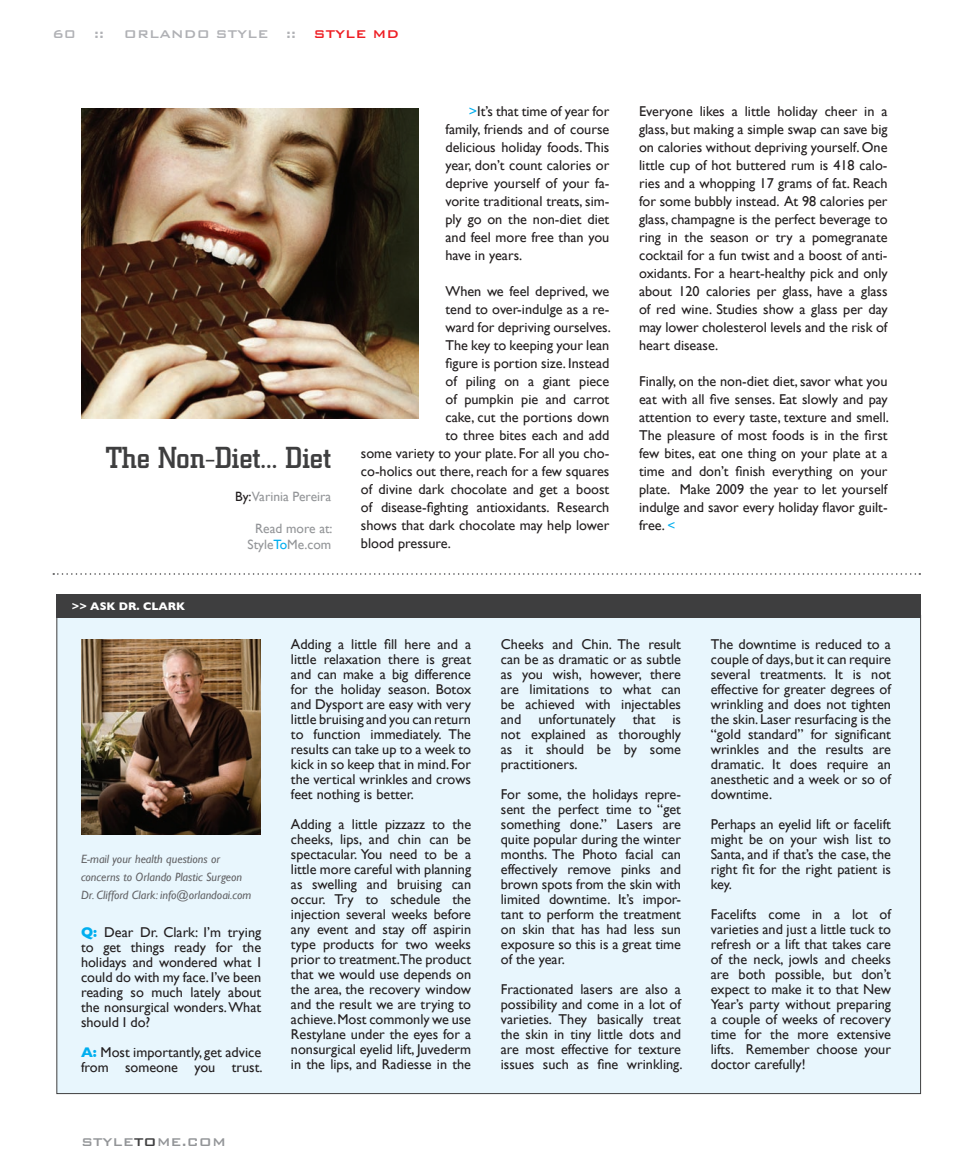
<style>
.page{position:relative;width:972px;height:1175px;background:#fff}
.page>*{position:absolute;margin:0;border:0;box-sizing:border-box;transform-origin:0 0}
.t1{font:500 30px "City";color:#3e3e3f}
.t2{font:500 15px "Bank Gothic";color:#b0b1b5}
.t3{font:500 15px "Bank Gothic";color:#939598}
.t4{font:14.25px/15px "Gill Sans";color:#231f20;text-align:justify}
.t5{font:13.5px "Gill Sans";color:#939598}
.t6{font:italic 12px "Gill Sans";color:#636366}
.t7{font:700 11.25px "Gill Sans";color:#fff}
.s1{color:#ee1d23}
.s2{color:#231f20}
.s3{color:#00aeef}
.s4{font-size:13.5px;color:#00aeef}
.s5{font-weight:700;color:#00aeef}
.s6{color:#3e3e3f}
</style>
<div class="page">
<img style="left:81px;top:108px;width:337px;height:310px">
<svg style="left:53px;top:573px;width:867px;height:1px"></svg>
<div style="left:56px;top:615px;width:865px;height:479px;background:#e8f6fd;border:1px solid #3e3e3f"></div>
<img style="left:81px;top:639px;width:180px;height:195px">
<div style="left:56px;top:594px;width:865px;height:23px;background:#3e3e3f"></div>
<p class="t2" style="left:52px;top:26px;width:53px">60 ::</p>
<p class="t2" style="left:124px;top:26px;width:277px">orlando style :: <span class="s1">style md</span></p>
<p class="t1" style="left:106px;top:441px;width:226px">The Non-Diet... Diet</p>
<p class="t5" style="left:235px;top:488px;width:98px"><span class="s2">By:</span>Varinia Pereira</p>
<p class="t5" style="left:255px;top:521px;width:79px">Read more at:</p>
<p class="t5" style="left:248px;top:537px;width:85px">Style<span class="s3">To</span>Me.com</p>
<p class="t7" style="left:72px;top:599px;width:115px">&gt;&gt; ASK DR. CLARK</p>
<p class="t4" style="left:446px;top:102px;width:165px;line-height:18px;text-indent:23px"><span class="s3">&gt;</span>It’s that time of year for family, friends and of course delicious holiday foods. This year, don’t count calories or deprive yourself of your fa&shy;vorite traditional treats, sim&shy;ply go on the non-diet diet and feel more free than you have in years.</p>
<p class="t4" style="left:446px;top:283px;width:165px">When we feel deprived, we</p>
<p class="t4" style="left:446px;top:301px;width:165px">tend to over-indulge as a re-</p>
<p class="t4" style="left:446px;top:319px;width:167px">ward for depriving ourselves.</p>
<p class="t4" style="left:446px;top:337px;width:165px">The key to keeping your lean</p>
<p class="t4" style="left:446px;top:355px;width:165px">figure is portion size. Instead</p>
<p class="t4" style="left:446px;top:373px;width:165px">of piling on a giant piece</p>
<p class="t4" style="left:446px;top:391px;width:165px">of pumpkin pie and carrot</p>
<p class="t4" style="left:446px;top:409px;width:165px">cake, cut the portions down</p>
<p class="t4" style="left:446px;top:427px;width:165px">to three bites each and add</p>
<p class="t4" style="left:361px;top:445px;width:250px">some variety to your plate. For all you cho-</p>
<p class="t4" style="left:361px;top:463px;width:250px">co-holics out there, reach for a few squares</p>
<p class="t4" style="left:361px;top:481px;width:250px">of divine dark chocolate and get a boost</p>
<p class="t4" style="left:361px;top:499px;width:250px">of disease-fighting antioxidants. Research</p>
<p class="t4" style="left:361px;top:517px;width:250px">shows that dark chocolate may help lower</p>
<p class="t4" style="left:361px;top:535px;width:92px">blood pressure.</p>
<p class="t4" style="left:639px;top:102px;width:250px;line-height:18px">Everyone likes a little holiday cheer in a glass, but making a simple swap can save big on calories without depriving yourself. One little cup of hot buttered rum is 418 calo&shy;ries and a whopping 17 grams of fat. Reach for some bubbly instead. At 98 calories per glass, champagne is the perfect beverage to ring in the season or try a pomegranate cocktail for a fun twist and a boost of anti&shy;oxidants. For a heart-healthy pick and only about 120 calories per glass, have a glass of red wine. Studies show a glass per day may lower cholesterol levels and the risk of heart disease.</p>
<p class="t4" style="left:639px;top:372px;width:251px;line-height:18px">Finally, on the non-diet diet, savor what you eat with all five senses. Eat slowly and pay attention to every taste, texture and smell.<br>The pleasure of most foods is in the first few bites, eat one thing on your plate at a time and don’t finish everything on your plate. Make 2009 the year to let yourself indulge and savor every holiday flavor guilt&shy;free. <span class="s4">&lt;</span></p>
<p class="t6" style="left:81px;top:852px;width:141px">E-mail your health questions or</p>
<p class="t6" style="left:81px;top:870px;width:163px">concerns to Orlando Plastic Surgeon</p>
<p class="t6" style="left:81px;top:888px;width:172px">Dr. Clifford Clark: info@orlandoai.com</p>
<p class="t4" style="left:81px;top:924px;width:182px;text-align:left"><span class="s5">Q:</span> Dear Dr. Clark: I’m trying to get things ready for the holidays and wondered what I could do with my face. I’ve been reading so much lately about the nonsurgical wonders. What should I do?</p>
<p class="t4" style="left:81px;top:1044px;width:183px"><span class="s5">A:</span> Most importantly, get advice from someone you trust.</p>
<p class="t3" style="left:81px;top:1134px;width:146px">style<span class="s6">to</span>me.com</p>
<p class="t4" style="left:291px;top:636px;width:182px">Adding a little fill here and a little relaxation there is great and can make a big difference for the holiday season. Botox and Dysport are easy with very little bruising and you can return to function immediately. The results can take up to a week to kick in so keep that in mind. For the vertical wrinkles and crows feet nothing is better.</p>
<p class="t4" style="left:291px;top:816px;width:182px">Adding a little pizzazz to the cheeks, lips, and chin can be spectacular. You need to be a little more careful with planning as swelling and bruising can occur. Try to schedule the injection several weeks before any event and stay off aspirin type products for two weeks prior to treatment.The product that we would use depends on the area, the recovery window and the result we are trying to achieve. Most commonly we use Restylane under the eyes for a nonsurgical eyelid lift, Juvederm in the lips, and Radiesse in the</p>
<p class="t4" style="left:501px;top:636px;width:182px">Cheeks and Chin. The result can be as dramatic or as subtle as you wish, however, there are limitations to what can be achieved with injectables and unfortunately that is not explained as thoroughly as it should be by some practitioners.</p>
<p class="t4" style="left:501px;top:786px;width:182px">For some, the holidays repre&shy;sent the perfect time to “get something done.” Lasers are quite popular during the winter months. The Photo facial can effectively remove pinks and brown spots from the skin with limited downtime. It’s impor&shy;tant to perform the treatment on skin that has had less sun exposure so this is a great time of the year.</p>
<p class="t4" style="left:501px;top:981px;width:183px">Fractionated lasers are also a possibility and come in a lot of varieties. They basically treat the skin in tiny little dots and are most effective for texture issues such as fine wrinkling.</p>
<p class="t4" style="left:711px;top:636px;width:182px">The downtime is reduced to a couple of days, but it can require several treatments. It is not effective for greater degrees of wrinkling and does not tighten the skin. Laser resurfacing is the “gold standard” for significant wrinkles and the results are dramatic. It does require an anesthetic and a week or so of downtime.</p>
<p class="t4" style="left:711px;top:816px;width:182px">Perhaps an eyelid lift or facelift might be on your wish list to Santa, and if that’s the case, the right fit for the right patient is key.</p>
<p class="t4" style="left:711px;top:906px;width:182px">Facelifts come in a lot of varieties and just a little tuck to refresh or a lift that takes care of the neck, jowls and cheeks are both possible, but don’t expect to make it to that New Year’s party without preparing a couple of weeks of recovery time for the more extensive lifts. Remember choose your doctor carefully!</p>
</div>
